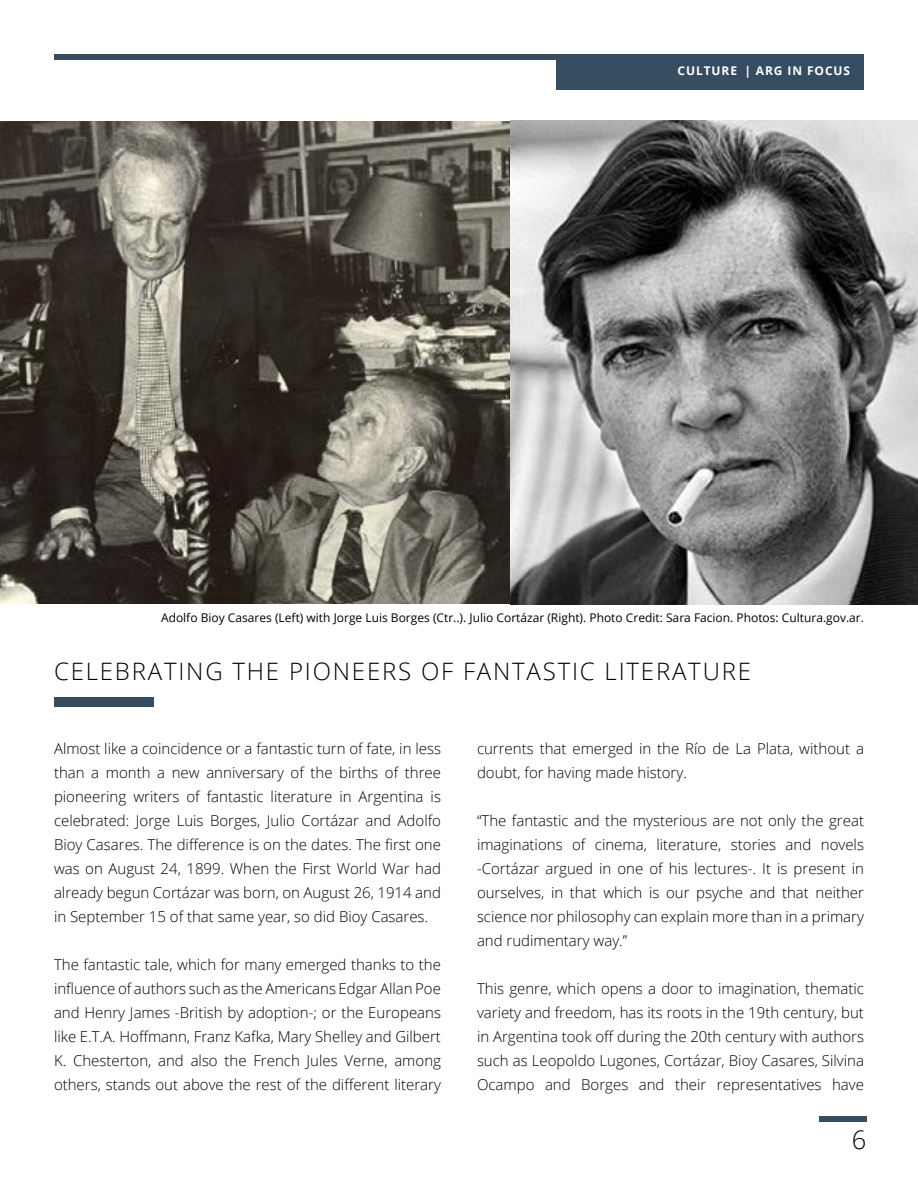
<style>
.page{position:relative;width:918px;height:1188px;background:#fff}
.page>*{position:absolute;margin:0;border:0;box-sizing:border-box;transform-origin:0 0}
.t1{font:300 25.5px "Open Sans";color:#000}
.t2{font:300 24px "Open Sans";letter-spacing:.075em;color:#000}
.t3{font:300 15px/24px "Open Sans";color:#000;text-align:justify}
.t4{font:12px "Open Sans";color:#000}
.t5{font:700 12px "Open Sans";letter-spacing:.075em;color:#fff}
</style>
<div class="page">
<div style="left:54px;top:54px;width:810px;height:5px;background:#364d61"></div>
<div style="left:556px;top:54px;width:308px;height:36px;background:#364d61"></div>
<div style="left:819px;top:1116px;width:47px;height:5px;background:#364d61"></div>
<div style="left:54px;top:698px;width:100px;height:9px;background:#364d61"></div>
<img style="left:0;top:122px;width:511px;height:482px">
<img style="left:511px;top:121px;width:407px;height:483px">
<p class="t5" style="left:678px;top:62px;width:174px">CU LTURE | ARG IN FOCUS</p>
<p class="t4" style="left:161px;top:609px;width:704px">Adolfo Bioy Casares (Left) with Jorge Luis Borges (Ctr..). Julio Cortázar (Right). Photo Credit: Sara Facion. Photos: Cultura.gov.ar.</p>
<h2 class="t2" style="left:54px;top:654px;width:699px">CELEBRATING THE PIONEERS OF FANTASTIC LITERATURE</h2>
<p class="t3" style="left:54px;top:736px;width:389px">Almost like a coincidence or a fantastic turn of fate, in less than a month a new anniversary of the births of three pioneering writers of fantastic literature in Argentina is celebrated: Jorge Luis Borges, Julio Cortázar and Adolfo Bioy Casares. The difference is on the dates. The first one was on August 24, 1899. When the First World War had already begun Cortázar was born, on August 26, 1914 and in September 15 of that same year, so did Bioy Casares.</p>
<p class="t3" style="left:54px;top:952px;width:389px">The fantastic tale, which for many emerged thanks to the influence of authors such as the Americans Edgar Allan Poe and Henry James -British by adoption-; or the Europeans like E.T.A. Hoffmann, Franz Kafka, Mary Shelley and Gilbert K. Chesterton, and also the French Jules Verne, among others, stands out above the rest of the different literary</p>
<p class="t3" style="left:477px;top:736px;width:389px">currents that emerged in the Río de La Plata, without a doubt, for having made history.</p>
<p class="t3" style="left:477px;top:808px;width:389px">“The fantastic and the mysterious are not only the great imaginations of cinema, literature, stories and novels -Cortázar argued in one of his lectures-. It is present in ourselves, in that which is our psyche and that neither science nor philosophy can explain more than in a primary and rudimentary way.”</p>
<p class="t3" style="left:477px;top:976px;width:389px">This genre, which opens a door to imagination, thematic variety and freedom, has its roots in the 19th century, but in Argentina took off during the 20th century with authors such as Leopoldo Lugones, Cortázar, Bioy Casares, Silvina Ocampo and Borges and their representatives have</p>
<h1 class="t1" style="left:852px;top:1122px;width:16px">6</h1>
</div>
